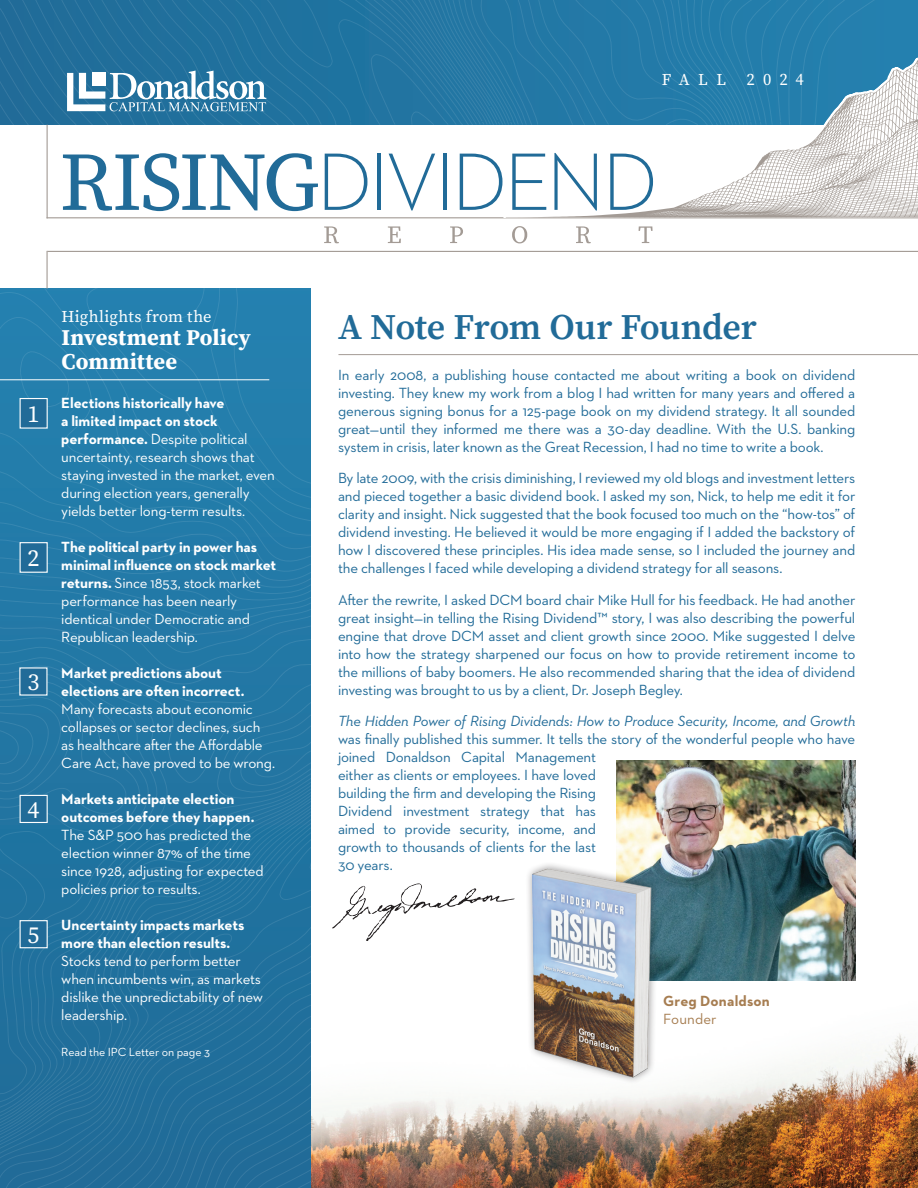
<style>
.page{position:relative;width:918px;height:1188px;background:#fff}
.page>*{position:absolute;margin:0;border:0;box-sizing:border-box;transform-origin:0 0}
.t1{font:600 36px "Source Serif Pro";letter-spacing:-.015em;color:#216b98}
.t2{font:24px "Source Serif Pro";color:#fff}
.t3{font:700 22.5px/24.8px "Source Serif Pro";letter-spacing:.005em;color:#fff}
.t4{font:16.5px "Source Serif Pro";letter-spacing:.03em;color:#fff}
.t5{font:16.5px "Source Serif Pro";letter-spacing:.495em;color:#fff}
.t6{font:15px/18px "Neutraface 2 Text";letter-spacing:-.015em;color:#216b98;text-align:justify}
.t7{font:15px/18px "Neutraface 2 Text";letter-spacing:-.015em;color:#fff}
.t8{font:700 15px/18px "Neutraface 2 Text";letter-spacing:-.01em;color:#fff}
.t9{font:italic 15px "Neutraface 2 Text";letter-spacing:-.015em;color:#216b98}
.t10{font:700 15px "Neutraface 2 Text";letter-spacing:.015em;color:#a67d51}
.t11{font:15px "Neutraface 2 Text";letter-spacing:.005em;color:#a67d51}
.t12{font:12px "Neutraface 2 Text";letter-spacing:-.005em;color:#fff}
.s1{font-weight:700}
</style>
<div class="page">
<img style="left:310px;top:940px;width:608px;height:248px">
<svg style="left:0;top:637px;width:310px;height:128px;background:#2378a5"></svg>
<svg style="left:0;top:771px;width:310px;height:417px;background:#2273a0"></svg>
<svg style="left:8px;top:901px;width:302px;height:287px;background:#226f9b"></svg>
<svg style="left:217px;top:667px;width:93px;height:233px;background:#2376a2"></svg>
<svg style="left:208px;top:933px;width:24px;height:17px"></svg>
<svg style="left:0;top:681px;width:140px;height:303px;background:#2274a1"></svg>
<div style="left:0;top:289px;width:310px;height:348px;background:#247eab"></div>
<svg style="left:63px;top:153px;width:255px;height:58px"></svg>
<svg style="left:325px;top:154px;width:42px;height:56px"></svg>
<hr style="left:378px;top:154px;width:3px;height:56px;background:#216b98">
<svg style="left:389px;top:154px;width:46px;height:57px"></svg>
<hr style="left:443px;top:154px;width:3px;height:56px;background:#216b98">
<svg style="left:460px;top:154px;width:42px;height:56px"></svg>
<svg style="left:324px;top:226px;width:15px;height:17px"></svg>
<svg style="left:388px;top:226px;width:13px;height:17px"></svg>
<svg style="left:450px;top:226px;width:13px;height:17px"></svg>
<svg style="left:512px;top:226px;width:15px;height:17px"></svg>
<svg style="left:576px;top:226px;width:15px;height:17px"></svg>
<svg style="left:639px;top:226px;width:14px;height:17px"></svg>
<hr style="left:47px;top:217px;width:871px;height:1px;background:#a39b95">
<hr style="left:47px;top:251px;width:871px;height:1px;background:#a39b95">
<hr style="left:46px;top:251px;width:2px;height:38px;background:#a39b95">
<hr style="left:47px;top:125px;width:1px;height:93px;background:#a39b95">
<hr style="left:0;top:379px;width:269px;height:1px;background:#fff">
<div style="left:20px;top:398px;width:28px;height:31px;background:#216b98;border:1px solid #fff"></div>
<div style="left:20px;top:542px;width:28px;height:31px;background:#216b98;border:1px solid #fff"></div>
<div style="left:19px;top:667px;width:29px;height:29px;background:#216b98"></div>
<svg style="left:506px;top:126px;width:412px;height:92px"></svg>
<svg style="left:0;top:0;width:918px;height:126px;background:#307ea8"></svg>
<div style="left:20px;top:795px;width:28px;height:28px;background:#216b98;border:1px solid #fff"></div>
<div style="left:20px;top:920px;width:28px;height:28px;background:#216b98;border:1px solid #fff"></div>
<hr style="left:338px;top:354px;width:580px;height:1px;background:#a39b95">
<img style="left:616px;top:760px;width:240px;height:220px">
<div style="left:525px;top:861px;width:134px;height:224px;background:#231f20;opacity:.5"></div>
<img style="left:532px;top:868px;width:120px;height:210px">
<svg style="left:332px;top:883px;width:183px;height:58px"></svg>
<p class="t5" style="left:662px;top:69px;width:143px">FALL 2024</p>
<h2 class="t2" style="left:28px;top:398px;width:13px">1</h2>
<h2 class="t2" style="left:28px;top:542px;width:13px">2</h2>
<h2 class="t2" style="left:27px;top:666px;width:13px">3</h2>
<h2 class="t2" style="left:28px;top:794px;width:13px">4</h2>
<h2 class="t2" style="left:28px;top:919px;width:13px">5</h2>
<p class="t4" style="left:61px;top:305px;width:152px">Highlights from the</p>
<h3 class="t3" style="left:61px;top:324px;width:191px">Investment Policy<br>Committee</h3>
<p class="t7" style="left:61px;top:394px;width:215px"><span class="s1">Elections historically have<br>a limited impact on stock performance.</span> Despite political uncertainty, research shows that staying invested in the market, even during election years, generally yields better long-term results.</p>
<p class="t7" style="left:61px;top:538px;width:216px"><span class="s1">The political party in power has minimal influence on stock market returns.</span> Since 1853, stock market performance has been nearly identical under Democratic and<br>Republican leadership.</p>
<p class="t8" style="left:61px;top:664px;width:185px">Market predictions about elections are often incorrect.</p>
<p class="t7" style="left:61px;top:700px;width:215px">Many forecasts about economic collapses or sector declines, such as healthcare after the Affordable Care Act, have proved to be wrong.</p>
<p class="t8" style="left:61px;top:790px;width:195px">Markets anticipate election outcomes before they happen.</p>
<p class="t7" style="left:61px;top:826px;width:204px">The S&amp;P 500 has predicted the election winner 87% of the time since 1928, adjusting for expected policies prior to results.</p>
<p class="t8" style="left:61px;top:916px;width:185px">Uncertainty impacts markets more than election results.</p>
<p class="t7" style="left:61px;top:952px;width:203px">Stocks tend to perform better when incumbents win, as markets dislike the unpredictability of new leadership.</p>
<p class="t12" style="left:61px;top:1045px;width:150px">Read the IPC Letter on page 3</p>
<h1 class="t1" style="left:338px;top:303px;width:420px">A Note From Our Founder</h1>
<p class="t6" style="left:338px;top:366px;width:519px">In early 2008, a publishing house contacted me about writing a book on dividend investing. They knew my work from a blog I had written for many years and offered a generous signing bonus for a 125-page book on my dividend strategy. It all sounded great—until they informed me there was a 30-day deadline. With the U.S. banking system in crisis, later known as the Great Recession, I had no time to write a book.</p>
<p class="t6" style="left:338px;top:469px;width:519px">By late 2009, with the crisis diminishing, I reviewed my old blogs and investment letters and pieced together a basic dividend book. I asked my son, Nick, to help me edit it for clarity and insight. Nick suggested that the book focused too much on the “how-tos” of dividend investing. He believed it would be more engaging if I added the backstory of how I discovered these principles. His idea made sense, so I included the journey and the challenges I faced while developing a dividend strategy for all seasons.</p>
<p class="t6" style="left:338px;top:591px;width:519px">After the rewrite, I asked DCM board chair Mike Hull for his feedback. He had another great insight—in telling the Rising Dividend™ story, I was also describing the powerful engine that drove DCM asset and client growth since 2000. Mike suggested I delve into how the strategy sharpened our focus on how to provide retirement income to the millions of baby boomers. He also recommended sharing that the idea of dividend investing was brought to us by a client, Dr. Joseph Begley.</p>
<p class="t9" style="left:338px;top:712px;width:519px">The Hidden Power of Rising Dividends: How to Produce Security, Income, and Growth</p>
<p class="t6" style="left:338px;top:730px;width:519px;text-align:left">was finally published this summer. It tells the story of the wonderful people who have joined Donaldson Capital Management<br>either as clients or employees. I have loved<br>building the firm and developing the Rising<br>Dividend investment strategy that has<br>aimed to provide security, income, and<br>growth to thousands of clients for the last<br>30 years.</p>
<p class="t10" style="left:663px;top:991px;width:108px">Greg Donaldson</p>
<p class="t11" style="left:663px;top:1009px;width:55px">Founder</p>
</div>
